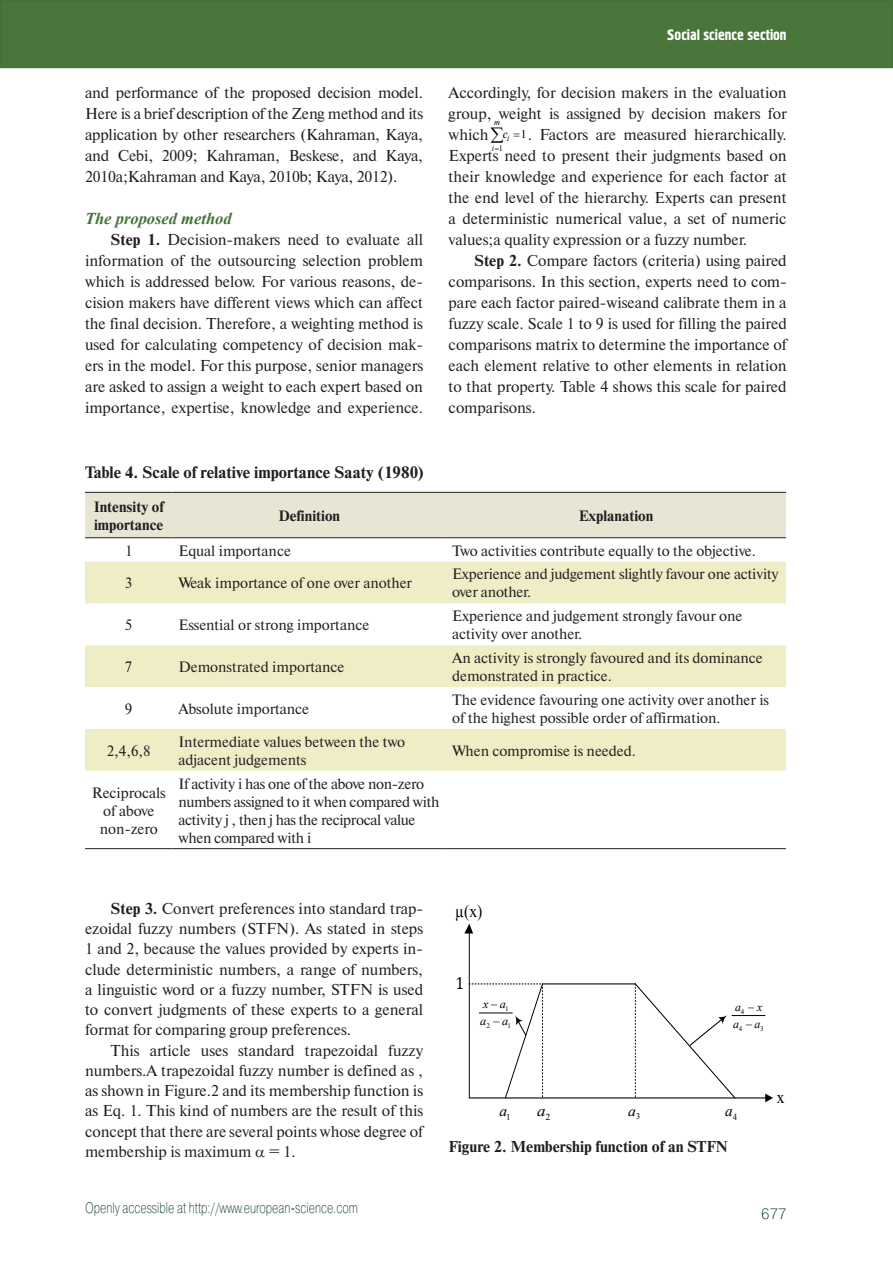
<style>
.page{position:relative;width:893px;height:1263px;background:#fff}
.page>*{position:absolute;margin:0;border:0;box-sizing:border-box;transform-origin:0 0}
.t1{font:17.55px "Times New Roman";color:#000;scale:.89 1}
.t2{font:17.55px "Cambria Math";color:#000;scale:.89 1}
.Заголовок_таблицы{font:700 16.5px "Newton C";color:#231f20}
.Подзаголовок{font:italic 700 16.5px "Times New Roman";color:#417236}
.Текст_статьи{font:15.75px/21px "Newton C";color:#231f20;text-align:justify}
.Подрисуночная{font:700 15.75px "Newton C";color:#231f20}
.t3{font:italic 15.6px "Times New Roman";color:#000;scale:1.08 1}
.t4{font:italic 15.6px "Times New Roman";color:#000}
.t5{font:italic 15.3px "Times New Roman";color:#000}
.Table_text{font:15px/18px "Newton C";color:#231f20}
.Table_text-2{font:15px/18px "Newton C";letter-spacing:-.02em;color:#231f20}
.t6{font:15px "Pragmatica Light C";color:#0b3e1f;scale:.75 1}
.Table_text-3{font:700 15px/18px "Newton C";color:#231f20}
.t7{font:15px "Hermes C";color:#fff}
.t8{font:15px "Pragmatica Light C";color:#0b3e1f}
.t9{font:italic 14.85px "Times New Roman";color:#000;scale:1.06 1}
.t10{font:italic 11.85px "Times New Roman";color:#000}
.t11{font:italic 11.85px "Times New Roman";color:#000;scale:1.04 1}
.t12{font:11.55px "Newton C";color:#000}
.t13{font:italic 11.55px "Newton C";color:#000}
.t14{font:9.15px "Times New Roman";color:#000}
.t15{font:italic 8.1px "Newton C";color:#000}
.t16{font:8.1px "Newton C";color:#000}
.t17{font:6.9px "Times New Roman";color:#000}
.t18{font:6.9px "Times New Roman";color:#000;scale:1.04 1}
.s1{font-weight:700}
</style>
<div class="page">
<div style="left:1px;top:1px;width:891px;height:66px;background:#4a763b"></div>
<div style="left:0;top:0;width:893px;height:68px;border:2px solid #417236"></div>
<div style="left:85px;top:493px;width:701px;height:44px;background:#e7e5d4"></div>
<svg style="left:85px;top:538px;width:701px;height:24px"></svg>
<svg style="left:85px;top:562px;width:701px;height:209px;fill:#efedc6"></svg>
<hr style="left:85px;top:492px;width:87px;height:1px;background:#231f20">
<hr style="left:172px;top:492px;width:274px;height:1px;background:#231f20">
<hr style="left:446px;top:492px;width:340px;height:1px;background:#231f20">
<hr style="left:85px;top:537px;width:87px;height:1px;background:#231f20">
<hr style="left:172px;top:537px;width:274px;height:1px;background:#231f20">
<hr style="left:446px;top:537px;width:340px;height:1px;background:#231f20">
<hr style="left:85px;top:848px;width:87px;height:1px;background:#231f20">
<hr style="left:172px;top:848px;width:274px;height:1px;background:#231f20">
<hr style="left:446px;top:848px;width:340px;height:1px;background:#231f20">
<hr style="left:469px;top:932px;width:1px;height:166px;background:#000">
<svg style="left:464px;top:924px;width:9px;height:9px"></svg>
<hr style="left:469px;top:1097px;width:297px;height:1px;background:#000">
<svg style="left:765px;top:1093px;width:8px;height:9px"></svg>
<hr style="left:732px;top:1015px;width:33px;height:1px;background:#000">
<svg style="left:634px;top:983px;width:102px;height:116px"></svg>
<hr style="left:542px;top:983px;width:93px;height:1px;background:#000">
<svg style="left:468px;top:982px;width:76px;height:117px"></svg>
<p class="Текст_статьи" style="left:85px;top:82px;width:340px">and performance of the proposed decision model.<br>Here is a brief description of the Zeng method and its application by other researchers (Kahraman, Kaya, and Cebi, 2009; Kahraman, Beskese, and Kaya, 2010a;Kahraman and Kaya, 2010b; Kaya, 2012).</p>
<p class="Подзаголовок" style="left:85px;top:207px;width:148px">The proposed method</p>
<p class="Текст_статьи" style="left:85px;top:229px;width:340px;text-indent:26px"><span class="s1">Step 1.</span> Decision-makers need to evaluate all information of the outsourcing selection problem which is addressed below. For various reasons, de&shy;cision makers have different views which can affect the final decision. Therefore, a weighting method is used for calculating competency of decision mak&shy;ers in the model. For this purpose, senior managers are asked to assign a weight to each expert based on importance, expertise, knowledge and experience.</p>
<p class="t7" style="left:667px;top:26px;width:121px">Social science section</p>
<p class="Текст_статьи" style="left:449px;top:82px;width:340px">Accordingly, for decision makers in the evaluation group, weight is assigned by decision makers for which</p>
<p class="t16" style="left:499px;top:144px;width:5px">1</p>
<p class="t15" style="left:494px;top:117px;width:7px">m</p>
<p class="Текст_статьи" style="left:449px;top:124px;width:340px;text-indent:79px">. Factors are measured hierarchically.<br>Experts need to present their judgments based on their knowledge and experience for each factor at the end level of the hierarchy. Experts can present a deterministic numerical value, a set of numeric values;a quality expression or a fuzzy number.</p>
<p class="Текст_статьи" style="left:449px;top:250px;width:340px;text-indent:26px"><span class="s1">Step 2.</span> Compare factors (criteria) using paired comparisons. In this section, experts need to com&shy;pare each factor paired-wiseand calibrate them in a fuzzy scale. Scale 1 to 9 is used for filling the paired comparisons matrix to determine the importance of each element relative to other elements in relation to that property. Table 4 shows this scale for paired comparisons.</p>
<p class="t12" style="left:521px;top:127px;width:7px">1</p>
<p class="t13" style="left:503px;top:127px;width:6px">c</p>
<p class="t15" style="left:507px;top:133px;width:4px">i</p>
<p class="t15" style="left:492px;top:144px;width:4px">i</p>
<p class="Заголовок_таблицы" style="left:85px;top:463px;width:339px">Table 4. Scale of relative importance Saaty (1980)</p>
<p class="Table_text-3" style="left:94px;top:498px;width:72px">Intensity of importance</p>
<p class="Table_text-3" style="left:278px;top:507px;width:63px">Definition</p>
<p class="Table_text-3" style="left:579px;top:507px;width:76px">Explanation</p>
<p class="Table_text" style="left:125px;top:541px;width:9px">1</p>
<p class="Table_text" style="left:178px;top:541px;width:114px">Equal importance</p>
<p class="Table_text" style="left:452px;top:541px;width:305px">Two activities contribute equally to the objective.</p>
<p class="Table_text" style="left:125px;top:574px;width:9px">3</p>
<p class="Table_text" style="left:178px;top:574px;width:235px">Weak importance of one over another</p>
<p class="Table_text" style="left:452px;top:565px;width:328px">Experience and judgement slightly favour one activity over another.</p>
<p class="Table_text" style="left:125px;top:616px;width:9px">5</p>
<p class="Table_text" style="left:178px;top:616px;width:192px">Essential or strong importance</p>
<p class="Table_text" style="left:452px;top:607px;width:292px">Experience and judgement strongly favour one activity over another.</p>
<p class="Table_text" style="left:125px;top:658px;width:9px">7</p>
<p class="Table_text" style="left:178px;top:658px;width:167px">Demonstrated importance</p>
<p class="Table_text" style="left:452px;top:649px;width:312px">An activity is strongly favoured and its dominance demonstrated in practice.</p>
<p class="Table_text" style="left:125px;top:700px;width:9px">9</p>
<p class="Table_text" style="left:178px;top:700px;width:132px">Absolute importance</p>
<p class="Table_text" style="left:452px;top:691px;width:318px">The evidence favouring one activity over another is of the highest possible order of affirmation.</p>
<p class="Table_text" style="left:107px;top:742px;width:45px">2,4,6,8</p>
<p class="Table_text" style="left:178px;top:733px;width:228px">Intermediate values between the two adjacent judgements</p>
<p class="Table_text" style="left:452px;top:742px;width:185px">When compromise is needed.</p>
<p class="Table_text" style="left:92px;top:783px;width:75px;text-align:center">Reciprocals of above non-zero</p>
<p class="Table_text-2" style="left:178px;top:774px;width:263px">If activity i has one of the above non-zero numbers assigned to it when compared with activity j , then j has the reciprocal value when compared with i</p>
<p class="Текст_статьи" style="left:85px;top:898px;width:340px;line-height:20.2px;text-indent:26px"><span class="s1">Step 3.</span> Convert preferences into standard trap&shy;ezoidal fuzzy numbers (STFN). As stated in steps 1 and 2, because the values provided by experts in&shy;clude deterministic numbers, a range of numbers, a linguistic word or a fuzzy number, STFN is used to convert judgments of these experts to a general format for comparing group preferences.</p>
<p class="Текст_статьи" style="left:85px;top:1040px;width:340px;line-height:20.2px;text-indent:26px">This article uses standard trapezoidal fuzzy numbers.A trapezoidal fuzzy number is defined as , as shown in Figure.2 and its membership function is as Eq. 1. This kind of numbers are the result of this concept that there are several points whose degree of membership is maximum = 1.</p>
<p class="t6" style="left:85px;top:1199px;width:365px">Openly accessible at http://www.european-science.com</p>
<p class="t1" style="left:455px;top:899px;width:32px">µ(x)</p>
<p class="t2" style="left:456px;top:973px;width:11px">1</p>
<p class="t11" style="left:483px;top:996px;width:24px">x a</p>
<p class="t18" style="left:505px;top:1004px;width:5px">1</p>
<p class="t11" style="left:480px;top:1013px;width:7px">a</p>
<p class="t11" style="left:493px;top:1013px;width:16px">−a</p>
<p class="t18" style="left:486px;top:1021px;width:5px">2</p>
<p class="t18" style="left:507px;top:1021px;width:5px">1</p>
<p class="t10" style="left:735px;top:999px;width:7px">a</p>
<p class="t10" style="left:748px;top:999px;width:16px">−x</p>
<p class="t17" style="left:741px;top:1007px;width:5px">4</p>
<p class="t10" style="left:733px;top:1016px;width:7px">a</p>
<p class="t10" style="left:746px;top:1016px;width:16px">−a</p>
<p class="t17" style="left:739px;top:1024px;width:5px">4</p>
<p class="t17" style="left:760px;top:1024px;width:5px">3</p>
<p class="t9" style="left:628px;top:1100px;width:13px">a<sub>3</sub></p>
<p class="t4" style="left:725px;top:1100px;width:9px">a</p>
<p class="Подрисуночная" style="left:449px;top:1138px;width:281px">Figure 2. Membership function of an STFN</p>
<p class="t5" style="left:499px;top:1100px;width:13px">a<sub>1</sub></p>
<p class="t3" style="left:537px;top:1100px;width:14px">a<sub>2</sub></p>
<p class="t14" style="left:733px;top:1111px;width:6px">4</p>
<p class="t1" style="left:777px;top:1085px;width:10px">x</p>
<p class="t8" style="left:761px;top:1205px;width:27px">677</p>
</div>
